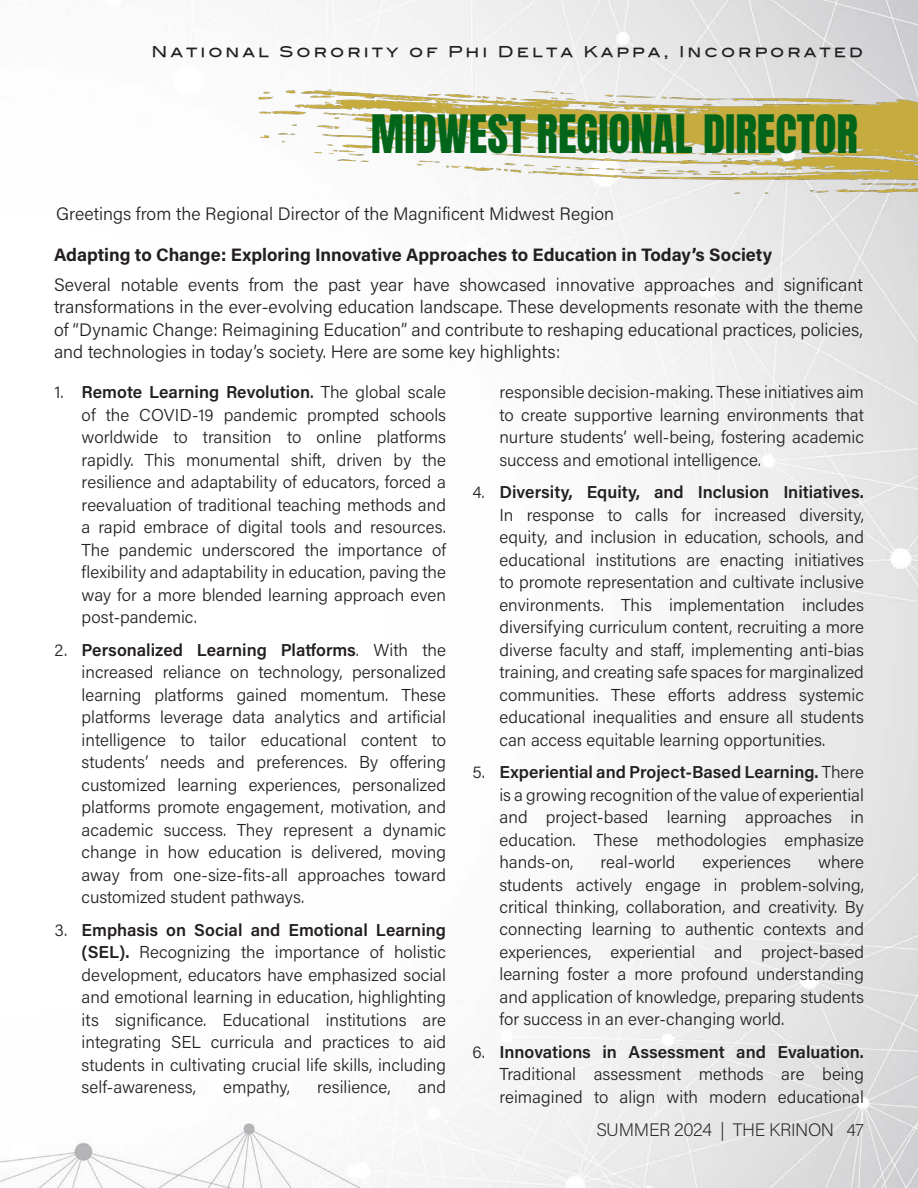
<style>
.page{position:relative;width:918px;height:1188px;background:#fff}
.page>*{position:absolute;margin:0;border:0;box-sizing:border-box;transform-origin:0 0}
.t1{font:45px "Anton";color:#03651a}
.t2{font:300 18px/22.5px "Acumin Pro";color:#231f20;text-align:justify}
.t3{font:700 18px "Acumin Pro";color:#231f20}
.t4{font:200 18px "Acumin Pro";letter-spacing:-.025em;color:#231f20}
.t5{font:300 17.25px/22.5px "Acumin Pro";color:#231f20;text-align:justify}
.t6{font:15px "Blair Md ITCTT Medium";letter-spacing:.2em;color:#231f20}
.s1{font-weight:600}
.s2{font-weight:500}
</style>
<div class="page">
<img style="left:0;top:0;width:918px;height:1188px">
<img style="left:207px;top:88px;width:711px;height:116px">
<p class="t6" style="left:151px;top:39px;width:713px">National Sorority of Phi Delta Kappa, Incorporated</p>
<p class="t1" style="left:371px;top:111px;width:489px">MIDWEST REGIONAL DIRECTOR</p>
<p class="t2" style="left:56px;top:202px;width:560px">Greetings from the Regional Director of the Magnificent Midwest Region</p>
<p class="t3" style="left:54px;top:242px;width:720px">Adapting to Change: Exploring Innovative Approaches to Education in Today’s Society</p>
<p class="t2" style="left:54px;top:273px;width:810px">Several notable events from the past year have showcased innovative approaches and significant transformations in the ever-evolving education landscape. These developments resonate with the theme of “Dynamic Change: Reimagining Education” and contribute to reshaping educational practices, policies, and technologies in today’s society. Here are some key highlights:</p>
<p class="t5" style="left:82px;top:380px;width:366px;text-indent:-27px">1. <span class="s1">Remote Learning Revolution</span><span class="s2">.</span> The global scale of the COVID-19 pandemic prompted schools worldwide to transition to online platforms rapidly. This monumental shift, driven by the resilience and adaptability of educators, forced a reevaluation of traditional teaching methods and a rapid embrace of digital tools and resources.<br>The pandemic underscored the importance of flexibility and adaptability in education, paving the way for a more blended learning approach even post-pandemic.</p>
<p class="t5" style="left:82px;top:638px;width:366px;text-indent:-27px">2. <span class="s1">Personalized Learning Platforms</span>. With the increased reliance on technology, personalized learning platforms gained momentum. These platforms leverage data analytics and artificial intelligence to tailor educational content to students’ needs and preferences. By offering customized learning experiences, personalized platforms promote engagement, motivation, and academic success. They represent a dynamic change in how education is delivered, moving away from one-size-fits-all approaches toward customized student pathways.</p>
<p class="t5" style="left:82px;top:918px;width:366px;text-indent:-27px">3. <span class="s1">Emphasis on Social and Emotional Learning (SEL).</span> Recognizing the importance of holistic development, educators have emphasized social and emotional learning in education, highlighting its significance. Educational institutions are integrating SEL curricula and practices to aid students in cultivating crucial life skills, including self-awareness,</p>
<p class="t5" style="left:223px;top:1075px;width:68px">empathy,</p>
<p class="t5" style="left:317px;top:1075px;width:75px">resilience,</p>
<p class="t5" style="left:418px;top:1075px;width:30px">and</p>
<p class="t5" style="left:500px;top:380px;width:366px">responsible decision-making. These initiatives aim to create supportive learning environments that nurture students’ well-being, fostering academic success and emotional intelligence.</p>
<p class="t5" style="left:500px;top:480px;width:366px;text-indent:-27px">4. <span class="s1">Diversity, Equity, and Inclusion Initiatives.<br></span>In response to calls for increased diversity, equity, and inclusion in education, schools, and educational institutions are enacting initiatives to promote representation and cultivate inclusive environments. This implementation includes diversifying curriculum content, recruiting a more diverse faculty and staff, implementing anti-bias training, and creating safe spaces for marginalized communities. These efforts address systemic educational inequalities and ensure all students can access equitable learning opportunities.</p>
<p class="t5" style="left:500px;top:760px;width:366px;text-indent:-27px">5. <span class="s1">Experiential and Project-Based Learning.</span> There is a growing recognition of the value of experiential and project-based learning approaches in education. These methodologies emphasize hands-on,</p>
<p class="t5" style="left:500px;top:850px;width:366px;text-indent:319px">where students actively engage in problem-solving, critical thinking, collaboration, and creativity. By connecting learning to authentic contexts and experiences, experiential and project-based learning foster a more profound understanding and application of knowledge, preparing students for success in an ever-changing world.</p>
<p class="t5" style="left:500px;top:1040px;width:366px;text-indent:-27px">6. <span class="s1">Innovations in Assessment and Evaluation.<br></span>Traditional assessment methods are being reimagined to align with modern educational</p>
<p class="t5" style="left:601px;top:850px;width:77px">real-world</p>
<p class="t5" style="left:703px;top:850px;width:90px">experiences</p>
<p class="t4" style="left:596px;top:1118px;width:269px">SUMMER 2024 | THE KRINON 47</p>
</div>
